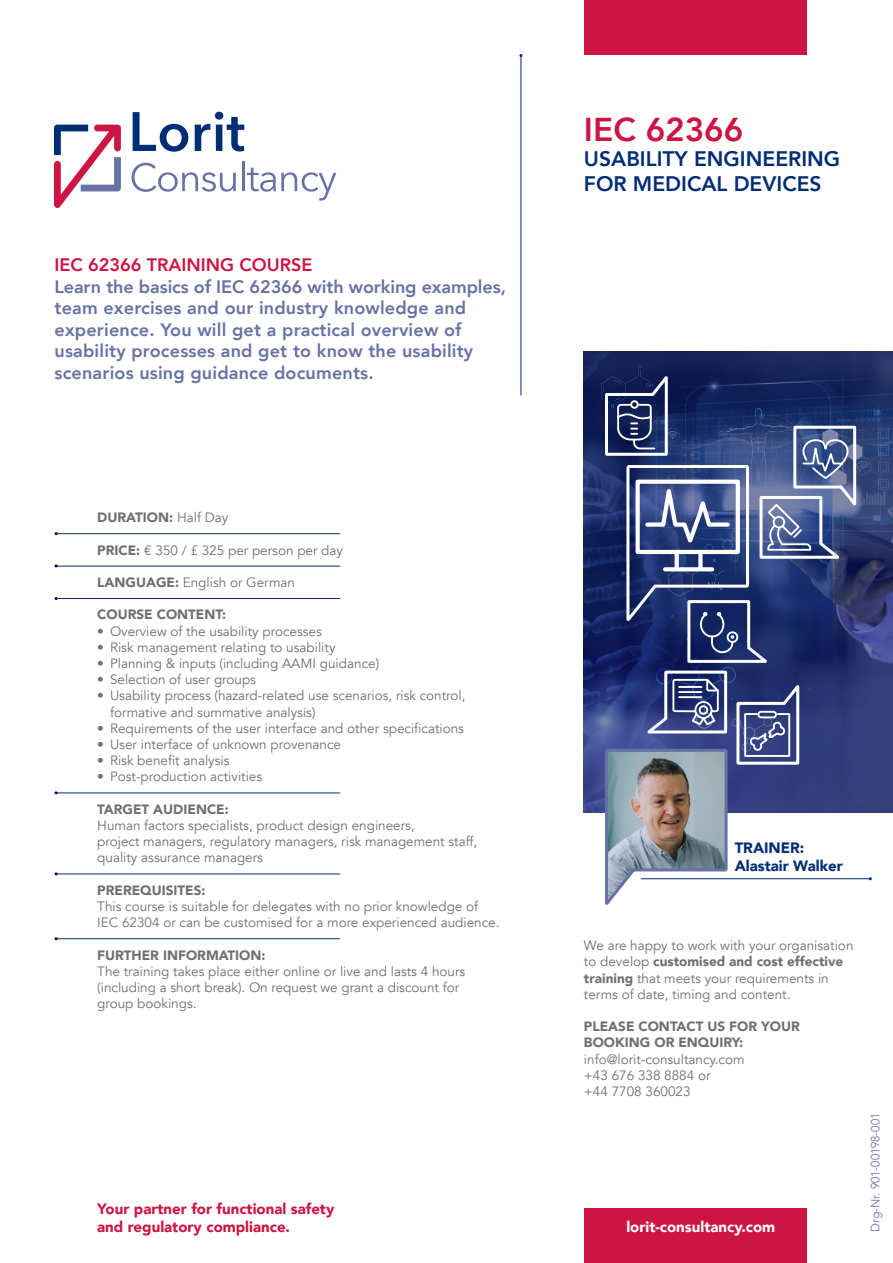
<style>
.page{position:relative;width:893px;height:1263px;background:#fff}
.page>*{position:absolute;margin:0;border:0;box-sizing:border-box;transform-origin:0 0}
.t1{font:800 33px "Avenir";color:#ce1442}
.t2{font:800 21px/25.2px "Avenir";color:#002d74}
.t3{font:800 18px/21.6px "Avenir";letter-spacing:.01em;color:#6772a4}
.t4{font:800 18px "Avenir";color:#ce1442}
.t5{font:900 15px/18px "Avenir";color:#ce1442}
.t6{font:900 15px/18px "Avenir";color:#002d74}
.t7{font:900 15px "Avenir";color:#fff}
.t8{font:13.5px/16.2px "Avenir";color:#6f6f6e}
.t9{font:900 13.5px/16.2px "Avenir";color:#6f6f6e}
.t10{font:300 12px "Avenir";color:#6772a4}
.s1{font-weight:400}
.s2{font-weight:900}
</style>
<div class="page">
<svg style="left:584px;top:351px;width:309px;height:462px;background:#26346d"></svg>
<hr style="left:641px;top:878px;width:229px;height:1px;background:#002d74">
<hr style="left:521px;top:56px;width:1px;height:339px;background:#002d74">
<div style="left:584px;top:1209px;width:223px;height:54px;background:#ce1442"></div>
<div style="left:584px;top:0;width:223px;height:54px;background:#ce1442"></div>
<svg style="left:54px;top:125px;width:67px;height:83px"></svg>
<svg style="left:133px;top:112px;width:111px;height:40px"></svg>
<svg style="left:132px;top:163px;width:104px;height:29px"></svg>
<hr style="left:242px;top:162px;width:2px;height:29px;background:#6772a4">
<svg style="left:247px;top:168px;width:89px;height:33px"></svg>
<hr style="left:55px;top:533px;width:285px;height:1px;background:#002d74">
<hr style="left:55px;top:566px;width:285px;height:1px;background:#002d74">
<hr style="left:55px;top:598px;width:285px;height:1px;background:#002d74">
<hr style="left:55px;top:792px;width:285px;height:1px;background:#002d74">
<hr style="left:55px;top:873px;width:285px;height:1px;background:#002d74">
<hr style="left:55px;top:938px;width:285px;height:1px;background:#002d74">
<svg style="left:603px;top:375px;width:256px;height:530px"></svg>
<h3 class="t4" style="left:55px;top:251px;width:259px">IEC 62366 TRAINING COURSE</h3>
<h3 class="t3" style="left:55px;top:276px;width:453px">Learn the basics of IEC 62366 with working examples, team exercises and our industry knowledge and experience. You will get a practical overview of usability processes and get to know the usability scenarios using guidance documents.</h3>
<p class="t9" style="left:97px;top:509px;width:132px">DURATION: <span class="s1">Half Day</span></p>
<p class="t8" style="left:97px;top:542px;width:247px"><span class="s2">PRICE:</span> € 350 / £ 325 per person per day</p>
<p class="t8" style="left:97px;top:574px;width:199px"><span class="s2">LANGUAGE:</span> English or German</p>
<p class="t9" style="left:97px;top:606px;width:130px">COURSE CONTENT:</p>
<p class="t8" style="left:97px;top:623px;width:226px">• Overview of the usability processes</p>
<p class="t8" style="left:97px;top:639px;width:240px">• Risk management relating to usability</p>
<p class="t8" style="left:97px;top:655px;width:283px">• Planning &amp; inputs (including AAMI guidance)</p>
<p class="t8" style="left:97px;top:672px;width:160px">• Selection of user groups</p>
<p class="t8" style="left:110px;top:688px;width:357px;text-indent:-13px">• Usability process (hazard-related use scenarios, risk control, formative and summative analysis)</p>
<p class="t8" style="left:97px;top:720px;width:368px">• Requirements of the user interface and other specifications</p>
<p class="t8" style="left:97px;top:736px;width:245px">• User interface of unknown provenance</p>
<p class="t8" style="left:97px;top:753px;width:134px">• Risk benefit analysis</p>
<p class="t8" style="left:97px;top:769px;width:166px">• Post-production activities</p>
<p class="t9" style="left:97px;top:801px;width:133px">TARGET AUDIENCE:</p>
<p class="t8" style="left:97px;top:817px;width:381px">Human factors specialists, product design engineers,<br>project managers, regulatory managers, risk management staff, quality assurance managers</p>
<p class="t9" style="left:97px;top:882px;width:110px">PREREQUISITES:</p>
<p class="t8" style="left:97px;top:898px;width:404px">This course is suitable for delegates with no prior knowledge of<br>IEC 62304 or can be customised for a more experienced audience.</p>
<p class="t9" style="left:97px;top:946px;width:170px">FURTHER INFORMATION:</p>
<p class="t8" style="left:97px;top:963px;width:369px">The training takes place either online or live and lasts 4 hours (including a short break). On request we grant a discount for group bookings.</p>
<p class="t5" style="left:97px;top:1199px;width:239px">Your partner for functional safety and regulatory compliance.</p>
<h1 class="t1" style="left:584px;top:104px;width:161px">IEC 62366</h1>
<h2 class="t2" style="left:584px;top:146px;width:258px">USABILITY ENGINEERING<br>FOR MEDICAL DEVICES</h2>
<p class="t6" style="left:735px;top:839px;width:110px">TRAINER:<br>Alastair Walker</p>
<p class="t8" style="left:584px;top:937px;width:271px">We are happy to work with your organisation to develop <span class="s2">customised and cost effective training</span> that meets your requirements in terms of date, timing and content.</p>
<p class="t9" style="left:584px;top:1018px;width:217px">PLEASE CONTACT US FOR YOUR<br>BOOKING OR ENQUIRY:</p>
<p class="t8" style="left:584px;top:1051px;width:162px">info@lorit-consultancy.com +43 676 338 8884 or<br>+44 7708 360023</p>
<p class="t7" style="left:626px;top:1214px;width:150px">lorit-consultancy.com</p>
<p class="t10" style="left:868px;top:1232px;width:121px;rotate:-90deg">Drg-Nr. 901-00198-001</p>
</div>
